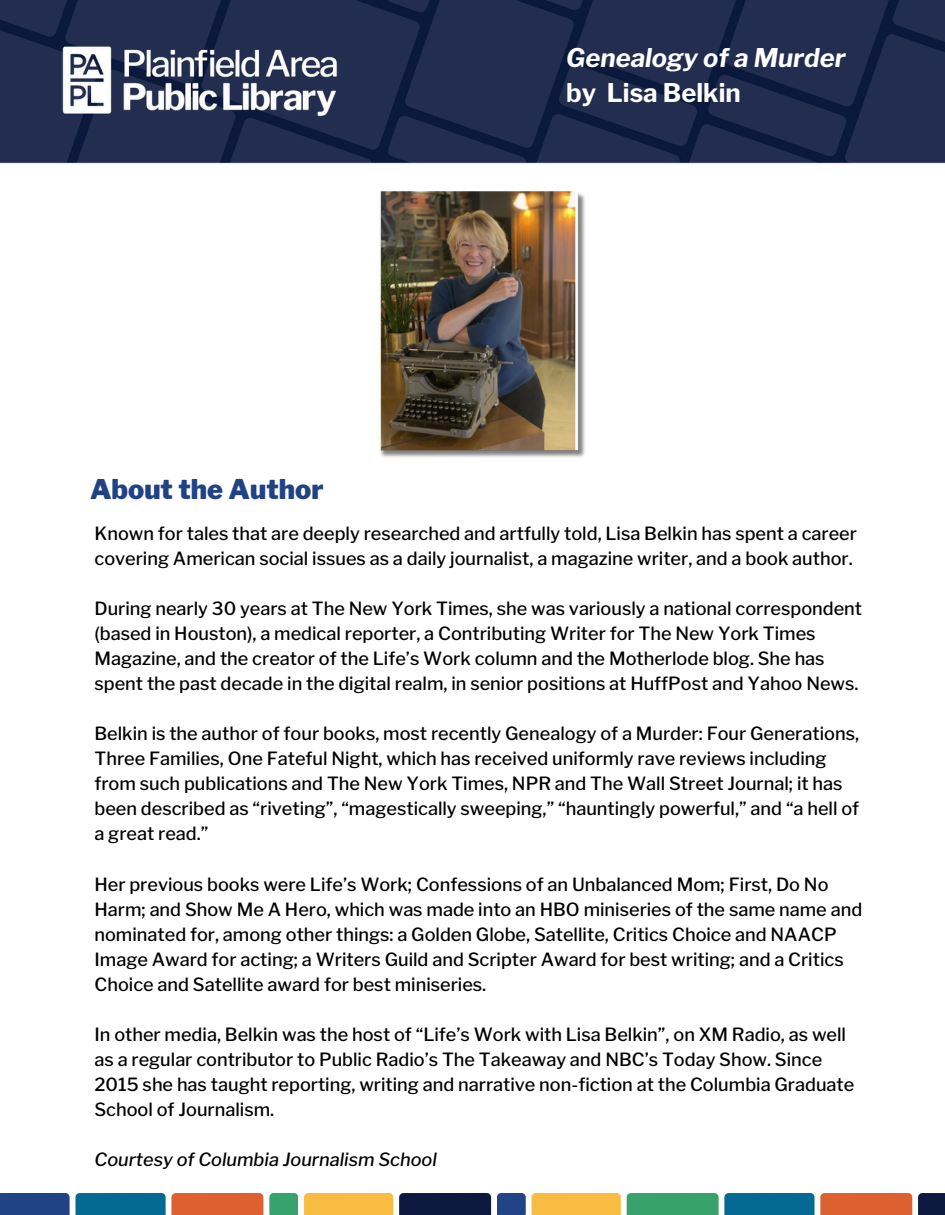
<style>
.page{position:relative;width:945px;height:1215px;background:#fff}
.page>*{position:absolute;margin:0;border:0;box-sizing:border-box;transform-origin:0 0}
.t1{font:900 27px "Libre Franklin";color:#204385}
.t2{font:italic 700 25.65px/34.8px "Libre Franklin";color:#fff}
.t3{font:500 18.15px/25px "Libre Franklin";color:#000}
.t4{font:italic 500 18.15px "Libre Franklin";color:#000}
.s1{font-style:normal}
</style>
<div class="page">
<img style="left:0;top:0;width:945px;height:163px">
<svg style="left:0;top:1193px;width:263px;height:22px;background:#626372"></svg>
<svg style="left:269px;top:1193px;width:29px;height:22px"></svg>
<div style="left:304px;top:1193px;width:89px;height:22px;background:#f8bc42"></div>
<div style="left:399px;top:1193px;width:92px;height:22px;background:#0d193e"></div>
<svg style="left:497px;top:1193px;width:29px;height:22px"></svg>
<div style="left:532px;top:1193px;width:89px;height:22px;background:#f8bc42"></div>
<svg style="left:627px;top:1193px;width:285px;height:22px;background:#657f6b"></svg>
<div style="left:918px;top:1193px;width:27px;height:22px;background:#0d193e"></div>
<img style="left:379px;top:191px;width:206px;height:266px">
<p class="t2" style="left:566px;top:40px;width:281px">Genealogy of a Murder <span class="s1">by Lisa Belkin</span></p>
<p class="t1" style="left:90px;top:473px;width:235px">About the Author</p>
<h1 class="t3" style="left:94px;top:520px;width:764px">Known for tales that are deeply researched and artfully told, Lisa Belkin has spent a career covering American social issues as a daily journalist, a magazine writer, and a book author.</h1>
<p class="t3" style="left:94px;top:596px;width:769px">During nearly 30 years at The New York Times, she was variously a national correspondent (based in Houston), a medical reporter, a Contributing Writer for The New York Times Magazine, and the creator of the Life’s Work column and the Motherlode blog. She has spent the past decade in the digital realm, in senior positions at HuffPost and Yahoo News.</p>
<h1 class="t3" style="left:94px;top:721px;width:766px">Belkin is the author of four books, most recently Genealogy of a Murder: Four Generations, Three Families, One Fateful Night, which has received uniformly rave reviews including from such publications and The New York Times, NPR and The Wall Street Journal; it has been described as “riveting”, “magestically sweeping,” “hauntingly powerful,” and “a hell of a great read.”</h1>
<p class="t3" style="left:94px;top:871px;width:769px">Her previous books were Life’s Work; Confessions of an Unbalanced Mom; First, Do No Harm; and Show Me A Hero, which was made into an HBO miniseries of the same name and nominated for, among other things: a Golden Globe, Satellite, Critics Choice and NAACP Image Award for acting; a Writers Guild and Scripter Award for best writing; and a Critics Choice and Satellite award for best miniseries.</p>
<p class="t3" style="left:94px;top:1022px;width:761px">In other media, Belkin was the host of “Life’s Work with Lisa Belkin”, on XM Radio, as well as a regular contributor to Public Radio’s The Takeaway and NBC’s Today Show. Since 2015 she has taught reporting, writing and narrative non-fiction at the Columbia Graduate School of Journalism.</p>
<p class="t4" style="left:94px;top:1149px;width:344px">Courtesy of Columbia Journalism School</p>
</div>
